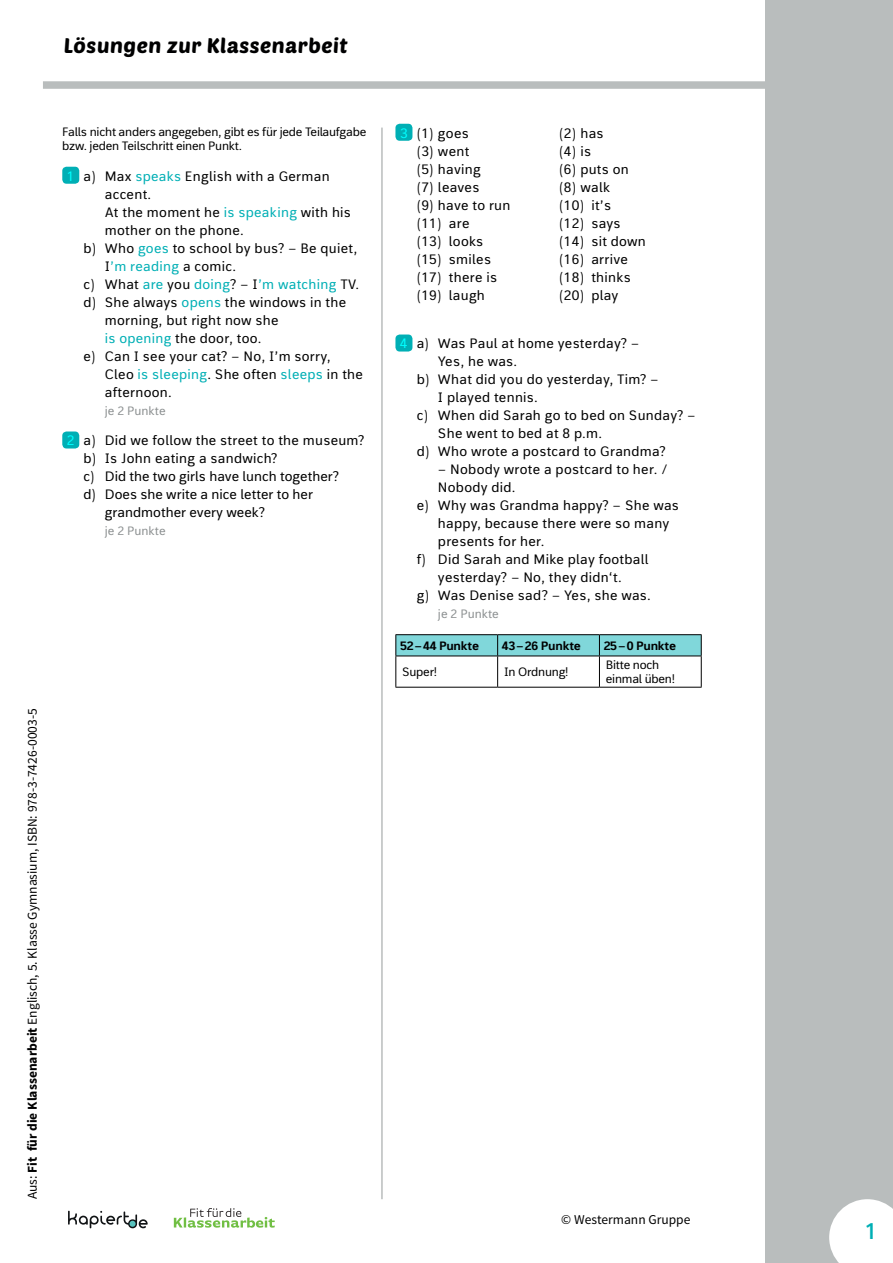
<style>
.page{position:relative;width:893px;height:1263px;background:#fff}
.page>*{position:absolute;margin:0;border:0;box-sizing:border-box;transform-origin:0 0}
.t1{font:600 22.5px "bs Thomas Sans 1";color:#00afb5}
.t2{font:19.5px "bs Ventone Display 1";letter-spacing:.03em;color:#000001}
.t3{font:13.5px "bs Thomas Sans 1";letter-spacing:.02em;color:#000001}
.t4{font:13.5px "bs Sirah Sans 1";color:#000001}
.t5{font:13.5px "bs Thomas Sans 1";color:#000001}
.t6{font:13.5px "bs Thomas Sans 1";letter-spacing:.02em;color:#00afb5}
.t7{font:12px/13.5px "bs Thomas Sans 1";letter-spacing:-.02em;color:#000001}
.t8{font:700 12px "bs Thomas Sans 1";letter-spacing:-.02em;color:#000001}
.t9{font:12px "bs Thomas Sans 1";color:#8d9192}
.s1{color:#fff}
.s2{color:#00afb5}
.s3{color:#000001}
.s4{font-weight:700}
</style>
<div class="page">
<div style="left:765px;top:0;width:128px;height:1263px;background:#b9bdbd"></div>
<svg style="left:829px;top:1199px;width:64px;height:64px;background:#f6f6f6"></svg>
<div style="left:43px;top:81px;width:731px;height:8px;background:#b9bdbd"></div>
<hr style="left:381px;top:128px;width:2px;height:1071px;background:#b9bdbd">
<div style="left:62px;top:167px;width:17px;height:17px;background:#00afb5;border-radius:4px"></div>
<div style="left:62px;top:431px;width:17px;height:17px;background:#00afb5;border-radius:4px"></div>
<svg style="left:395px;top:635px;width:307px;height:52px"></svg>
<hr style="left:395px;top:656px;width:103px;height:1px;background:#000001">
<hr style="left:395px;top:656px;width:1px;height:31px;background:#000001">
<hr style="left:498px;top:656px;width:101px;height:1px;background:#000001">
<hr style="left:599px;top:656px;width:103px;height:1px;background:#000001">
<hr style="left:701px;top:656px;width:1px;height:31px;background:#000001">
<hr style="left:395px;top:687px;width:103px;height:1px;background:#000001">
<hr style="left:498px;top:687px;width:101px;height:1px;background:#000001">
<hr style="left:599px;top:687px;width:103px;height:1px;background:#000001">
<hr style="left:395px;top:634px;width:103px;height:1px;background:#000001">
<hr style="left:498px;top:634px;width:101px;height:1px;background:#000001">
<hr style="left:599px;top:634px;width:103px;height:1px;background:#000001">
<div style="left:395px;top:124px;width:17px;height:17px;background:#00afb5;border-radius:4px"></div>
<div style="left:395px;top:334px;width:17px;height:17px;background:#00afb5;border-radius:4px"></div>
<svg style="left:68px;top:1211px;width:80px;height:17px"></svg>
<svg style="left:174px;top:1208px;width:101px;height:20px"></svg>
<h2 class="t2" style="left:64px;top:33px;width:286px">Lösungen zur Klassenarbeit</h2>
<p class="t7" style="left:62px;top:126px;width:306px">Falls nicht anders angegeben, gibt es für jede Teilaufgabe bzw. jeden Teilschritt einen Punkt.</p>
<p class="t3" style="left:67px;top:167px;width:264px"><span class="s1">1</span> a) Max <span class="s2">speaks</span> English with a German</p>
<p class="t3" style="left:105px;top:185px;width:48px">accent.</p>
<p class="t3" style="left:105px;top:203px;width:248px">At the moment he <span class="s2">is speaking</span> with his</p>
<p class="t3" style="left:105px;top:221px;width:141px">mother on the phone.</p>
<p class="t3" style="left:84px;top:239px;width:275px">b) Who <span class="s2">goes</span> to school by bus? – Be quiet,</p>
<p class="t6" style="left:105px;top:257px;width:133px"><span class="s3">I</span>’m reading <span class="s3">a comic.</span></p>
<p class="t6" style="left:84px;top:275px;width:277px"><span class="s3">c) What</span> are <span class="s3">you</span> doing<span class="s3">? – I</span>’m watching <span class="s3">TV.</span></p>
<p class="t3" style="left:84px;top:293px;width:264px">d) She always <span class="s2">opens</span> the windows in the</p>
<p class="t3" style="left:105px;top:311px;width:175px">morning, but right now she</p>
<p class="t3" style="left:105px;top:329px;width:158px"><span class="s2">is opening</span> the door, too.</p>
<p class="t3" style="left:84px;top:347px;width:249px">e) Can I see your cat? – No, I’m sorry,</p>
<p class="t3" style="left:105px;top:365px;width:260px">Cleo <span class="s2">is sleeping</span>. She often <span class="s2">sleeps</span> in the</p>
<p class="t3" style="left:105px;top:383px;width:69px">afternoon.</p>
<p class="t9" style="left:105px;top:403px;width:62px">je 2 Punkte</p>
<p class="t3" style="left:67px;top:432px;width:299px"><span class="s1">2</span> a) Did we follow the street to the museum?</p>
<p class="t3" style="left:84px;top:450px;width:195px">b) Is John eating a sandwich?</p>
<p class="t5" style="left:84px;top:468px;width:257px">c) Did the two girls have lunch together?</p>
<p class="t5" style="left:84px;top:486px;width:231px">d) Does she write a nice letter to her</p>
<p class="t5" style="left:105px;top:504px;width:162px">grandmother every week?</p>
<p class="t9" style="left:105px;top:524px;width:62px">je 2 Punkte</p>
<p class="t4" style="left:24px;top:1199px;width:492px;rotate:-90deg">Aus: <span class="s4">Fit für die Klassenarbeit</span> Englisch, 5. Klasse Gymnasium, ISBN: 978-3-7426-0003-5</p>
<p class="t3" style="left:400px;top:124px;width:70px"><span class="s1">3</span> (1) goes</p>
<p class="t3" style="left:559px;top:124px;width:46px">(2) has</p>
<p class="t3" style="left:417px;top:142px;width:54px">(3) went</p>
<p class="t3" style="left:559px;top:142px;width:33px">(4) is</p>
<p class="t3" style="left:417px;top:160px;width:66px">(5) having</p>
<p class="t3" style="left:559px;top:160px;width:71px">(6) puts on</p>
<p class="t3" style="left:417px;top:178px;width:64px">(7) leaves</p>
<p class="t3" style="left:559px;top:178px;width:53px">(8) walk</p>
<p class="t3" style="left:417px;top:196px;width:95px">(9) have to run</p>
<p class="t3" style="left:559px;top:196px;width:53px">(10) it’s</p>
<p class="t3" style="left:417px;top:214px;width:54px">(11) are</p>
<p class="t3" style="left:559px;top:214px;width:63px">(12) says</p>
<p class="t3" style="left:417px;top:232px;width:68px">(13) looks</p>
<p class="t3" style="left:559px;top:232px;width:88px">(14) sit down</p>
<p class="t3" style="left:417px;top:250px;width:76px">(15) smiles</p>
<p class="t3" style="left:559px;top:250px;width:70px">(16) arrive</p>
<p class="t3" style="left:417px;top:268px;width:82px">(17) there is</p>
<p class="t3" style="left:559px;top:268px;width:73px">(18) thinks</p>
<p class="t3" style="left:417px;top:286px;width:70px">(19) laugh</p>
<p class="t3" style="left:559px;top:286px;width:61px">(20) play</p>
<p class="t3" style="left:400px;top:335px;width:241px"><span class="s1">4</span> a) Was Paul at home yesterday? –</p>
<p class="t3" style="left:438px;top:353px;width:81px">Yes, he was.</p>
<p class="t3" style="left:417px;top:371px;width:243px">b) What did you do yesterday, Tim? –</p>
<p class="t3" style="left:438px;top:389px;width:101px">I played tennis.</p>
<p class="t3" style="left:417px;top:407px;width:280px">c) When did Sarah go to bed on Sunday? –</p>
<p class="t3" style="left:438px;top:425px;width:166px">She went to bed at 8 p.m.</p>
<p class="t3" style="left:417px;top:443px;width:250px">d) Who wrote a postcard to Grandma?</p>
<p class="t3" style="left:438px;top:461px;width:232px">– Nobody wrote a postcard to her. /</p>
<p class="t3" style="left:438px;top:479px;width:79px">Nobody did.</p>
<p class="t3" style="left:417px;top:497px;width:264px">e) Why was Grandma happy? – She was</p>
<p class="t3" style="left:438px;top:515px;width:233px">happy, because there were so many</p>
<p class="t3" style="left:438px;top:533px;width:108px">presents for her.</p>
<p class="t3" style="left:417px;top:551px;width:233px">f) Did Sarah and Mike play football</p>
<p class="t3" style="left:438px;top:569px;width:185px">yesterday? – No, they didn‘t.</p>
<p class="t3" style="left:417px;top:587px;width:236px">g) Was Denise sad? – Yes, she was.</p>
<p class="t9" style="left:438px;top:607px;width:62px">je 2 Punkte</p>
<p class="t8" style="left:400px;top:638px;width:81px">52–44 Punkte</p>
<p class="t8" style="left:502px;top:638px;width:81px">43–26 Punkte</p>
<p class="t8" style="left:604px;top:638px;width:74px">25–0 Punkte</p>
<p class="t7" style="left:402px;top:666px;width:36px">Super!</p>
<p class="t7" style="left:504px;top:666px;width:66px">In Ordnung!</p>
<p class="t7" style="left:606px;top:659px;width:71px">Bitte noch einmal üben!</p>
<p class="t4" style="left:561px;top:1210px;width:131px">© Westermann Gruppe</p>
<h1 class="t1" style="left:865px;top:1217px;width:14px">1</h1>
</div>
